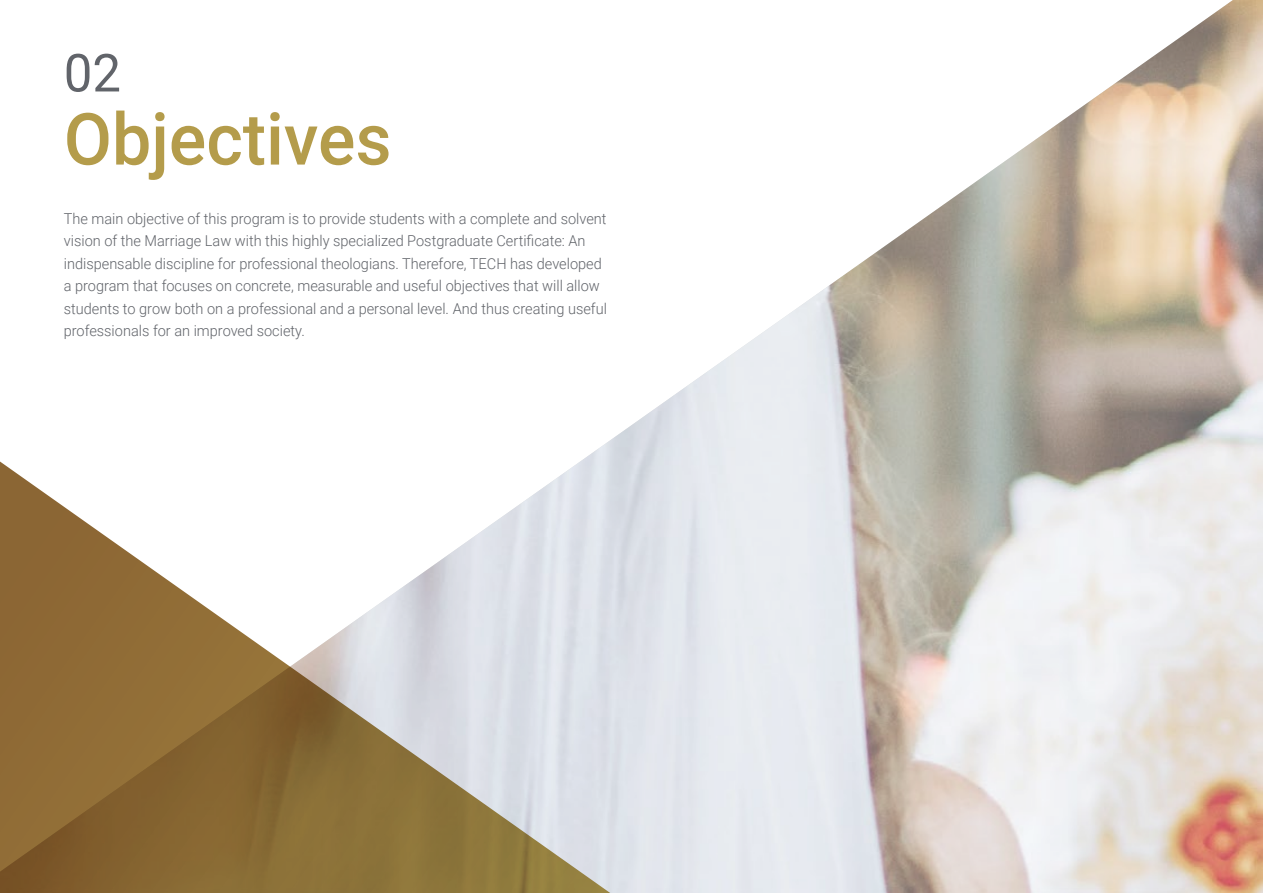
<style>
.page{position:relative;width:1263px;height:893px;background:#fff}
.page>*{position:absolute;margin:0;border:0;box-sizing:border-box;transform-origin:0 0}
.t1{font:500 72px "Roboto";color:#b49c4b}
.t2{font:52.5px "Roboto";color:#61646a}
.t3{font:300 15px/22.5px "Roboto";color:#61646a}
</style>
<div class="page">
<img style="left:602px;top:0;width:661px;height:893px">
<svg style="left:0;top:446px;width:640px;height:447px"></svg>
<h2 class="t2" style="left:64px;top:36px;width:59px">02</h2>
<h1 class="t1" style="left:64px;top:89px;width:329px">Objectives</h1>
<p class="t3" style="left:64px;top:207px;width:545px">The main objective of this program is to provide students with a complete and solvent vision of the Marriage Law with this highly specialized Postgraduate Certificate: An indispensable discipline for professional theologians. Therefore, TECH has developed a program that focuses on concrete, measurable and useful objectives that will allow students to grow both on a professional and a personal level. And thus creating useful professionals for an improved society.</p>
</div>
